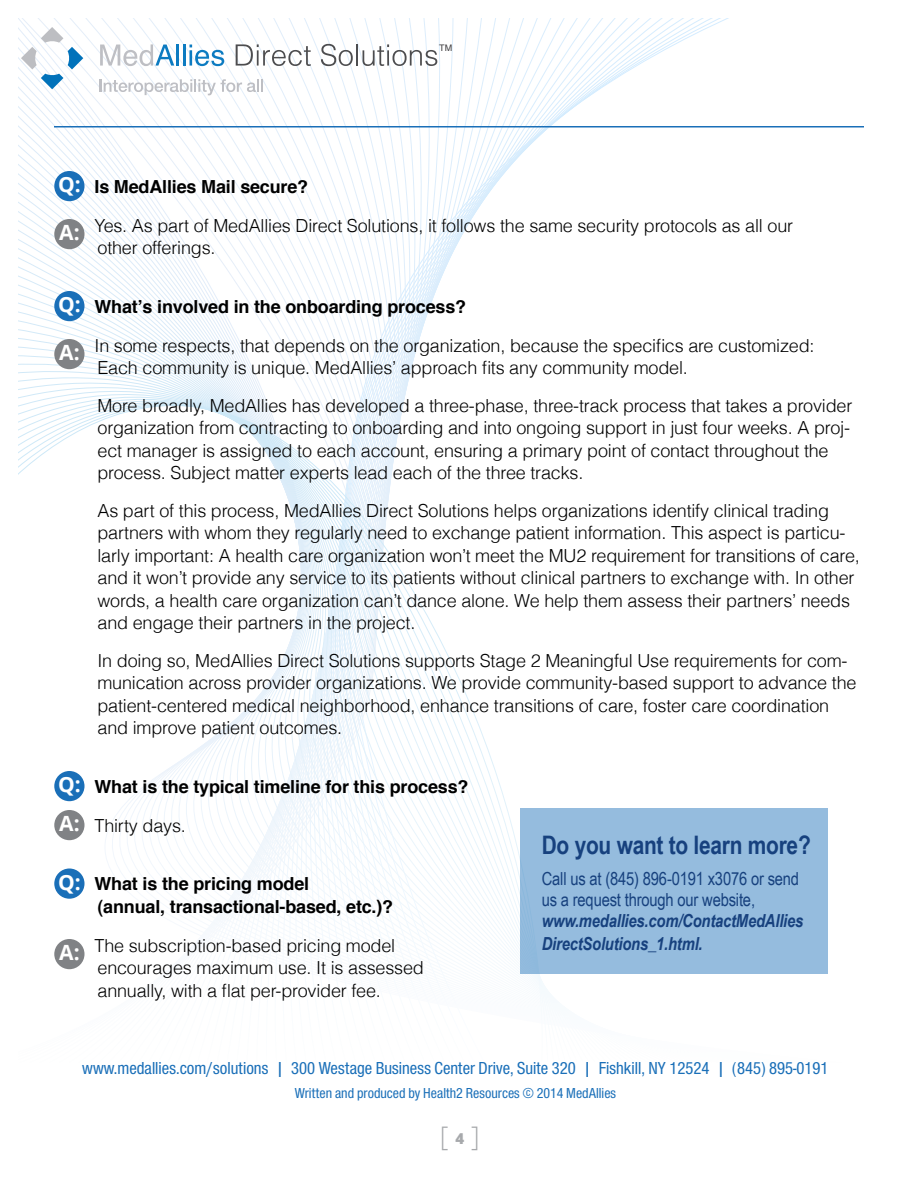
<style>
.page{position:relative;width:918px;height:1188px;background:#fff}
.page>*{position:absolute;margin:0;border:0;box-sizing:border-box;transform-origin:0 0}
.t1{font:300 27px "Open Sans";color:#a7a9ac}
.t2{font:700 25.5px "Arial Narrow";letter-spacing:-.01em;color:#17417e}
.t3{font:300 18px/22.5px "Helvetica";letter-spacing:-.01em;color:#000}
.t4{font:700 18px/39px "Helvetica";letter-spacing:-.01em;color:#000}
.t5{font:500 18px "Nimbus San Nov Con";color:#1a6fb8}
.t6{font:18px/21px "Arial Narrow";letter-spacing:-.01em;color:#17417e}
.t7{font:italic 700 18px/22.5px "Arial Narrow";letter-spacing:-.01em;color:#17417e}
.t8{font:500 15px "Nimbus San Nov Con";color:#1a6fb8}
.t9{font:9px "Helvetica";color:#414042}
.s1{font-family:"Open Sans";font-weight:700;font-size:21px;color:#fff}
.s2{font-weight:700}
.s3{font-family:"Open Sans";font-size:21px;color:#fff}
.s4{font-weight:300}
.s5{font-weight:800;font-size:15px}
</style>
<div class="page">
<svg style="left:18px;top:229px;width:529px;height:765px"></svg>
<svg style="left:100px;top:44px;width:74px;height:22px"></svg>
<hr style="left:177px;top:45px;width:2px;height:21px;background:#0c7bc1">
<hr style="left:183px;top:45px;width:3px;height:21px;background:#0c7bc1">
<svg style="left:190px;top:45px;width:34px;height:21px"></svg>
<svg style="left:236px;top:44px;width:75px;height:22px"></svg>
<svg style="left:321px;top:44px;width:32px;height:22px"></svg>
<hr style="left:356px;top:44px;width:2px;height:22px;background:#4d4d4f">
<svg style="left:363px;top:44px;width:74px;height:22px"></svg>
<svg style="left:99px;top:79px;width:164px;height:16px"></svg>
<svg style="left:21px;top:27px;width:62px;height:62px"></svg>
<hr style="left:54px;top:126px;width:810px;height:2px;background:#1a6fb8">
<div style="left:54px;top:171px;width:31px;height:30px;background:#1a6fb8;border-radius:50%"></div>
<div style="left:54px;top:219px;width:31px;height:30px;background:#808285;border-radius:50%"></div>
<div style="left:54px;top:291px;width:31px;height:30px;background:#1a6fb8;border-radius:50%"></div>
<div style="left:54px;top:339px;width:31px;height:30px;background:#808285;border-radius:50%"></div>
<div style="left:54px;top:771px;width:31px;height:30px;background:#1a6fb8;border-radius:50%"></div>
<div style="left:54px;top:810px;width:31px;height:30px;background:#808285;border-radius:50%"></div>
<div style="left:54px;top:869px;width:31px;height:30px;background:#1a6fb8;border-radius:50%"></div>
<div style="left:54px;top:939px;width:31px;height:30px;background:#808285;border-radius:50%"></div>
<div style="left:520px;top:808px;width:308px;height:166px;background:#95bcde"></div>
<p class="t9" style="left:439px;top:41px;width:15px">TM</p>
<p class="t3" style="left:58px;top:167px;width:737px;line-height:39px"><span class="s1">Q:</span> <span class="s2">Is MedAllies Mail secure?<br></span><span class="s1">A:</span> Yes. As part of MedAllies Direct Solutions, it follows the same security protocols as all our</p>
<p class="t3" style="left:98px;top:236px;width:120px">other offerings.</p>
<p class="t3" style="left:58px;top:287px;width:758px;line-height:39px"><span class="s1">Q:</span> <span class="s2">What’s involved in the onboarding process?<br></span><span class="s1">A:</span> In some respects, that depends on the organization, because the specifics are customized:</p>
<p class="t3" style="left:98px;top:349px;width:756px;line-height:37.5px">Each community is unique. MedAllies’ approach fits any community model.<br>More broadly, MedAllies has developed a three-phase, three-track process that takes a provider</p>
<p class="t3" style="left:98px;top:416px;width:754px">organization from contracting to onboarding and into ongoing support in just four weeks. A proj&shy;ect manager is assigned to each account, ensuring a primary point of contact throughout the process. Subject matter experts lead each of the three tracks.</p>
<p class="t3" style="left:98px;top:499px;width:764px">As part of this process, MedAllies Direct Solutions helps organizations identify clinical trading partners with whom they regularly need to exchange patient information. This aspect is particu&shy;larly important: A health care organization won’t meet the MU2 requirement for transitions of care, and it won’t provide any service to its patients without clinical partners to exchange with. In other words, a health care organization can’t dance alone. We help them assess their partners’ needs and engage their partners in the project.</p>
<p class="t3" style="left:98px;top:649px;width:761px">In doing so, MedAllies Direct Solutions supports Stage 2 Meaningful Use requirements for com&shy;munication across provider organizations. We provide community-based support to advance the patient-centered medical neighborhood, enhance transitions of care, foster care coordination and improve patient outcomes.</p>
<p class="t4" style="left:58px;top:767px;width:412px"><span class="s3">Q:</span> What is the typical timeline for this process?<br><span class="s3">A:</span> <span class="s4">Thirty days.</span></p>
<p class="t4" style="left:98px;top:873px;width:297px;line-height:22.5px;text-indent:-39px"><span class="s3">Q:</span> What is the pricing model<br>(annual, transactional-based, etc.)?</p>
<p class="t3" style="left:98px;top:934px;width:328px;text-indent:-38px"><span class="s1">A:</span> The subscription-based pricing model encourages maximum use. It is assessed annually, with a flat per-provider fee.</p>
<h2 class="t2" style="left:542px;top:830px;width:270px">Do you want to learn more?</h2>
<p class="t6" style="left:542px;top:868px;width:259px">Call us at (845) 896-0191 x3076 or send us a request through our website,</p>
<p class="t7" style="left:542px;top:909px;width:263px">www.medallies.com/ContactMedAllies<br>DirectSolutions_1.html.</p>
<p class="t5" style="left:82px;top:1058px;width:748px">www.medallies.com/solutions | 300 Westage Business Center Drive, Suite 320 | Fishkill, NY 12524 | (845) 895-0191</p>
<p class="t8" style="left:295px;top:1085px;width:323px">Written and produced by Health2 Resources © 2014 MedAllies</p>
<h1 class="t1" style="left:440px;top:1117px;width:42px">[ <span class="s5">4</span> ]</h1>
</div>
